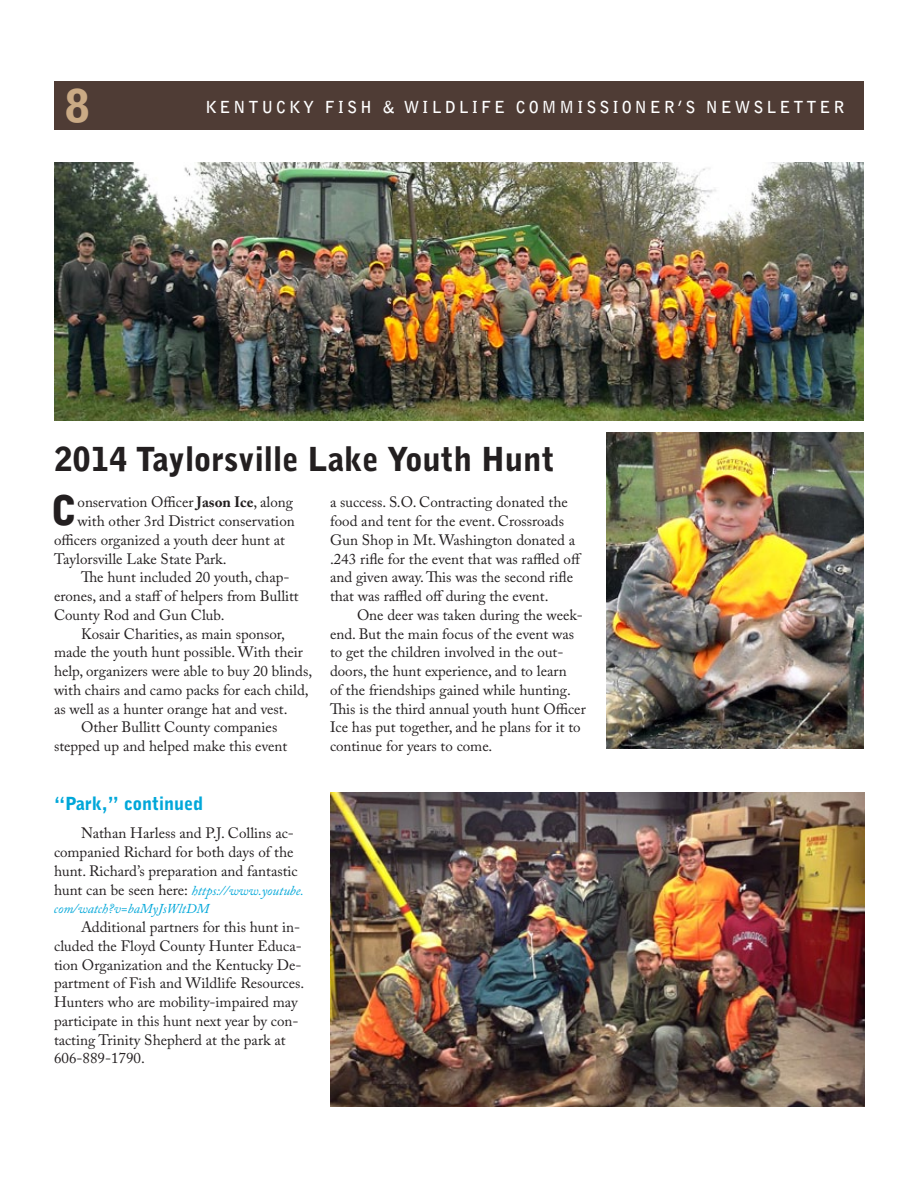
<style>
.page{position:relative;width:918px;height:1188px;background:#fff}
.page>*{position:absolute;margin:0;border:0;box-sizing:border-box;transform-origin:0 0}
.t1{font:900 45px "Bell Gothic Std";color:#caaa85}
.t2{font:900 40.65px "Bell Gothic BT";color:#231f20}
.t3{font:900 33px "Bell Gothic BT";color:#231f20}
.t4{font:900 18px "Bell Gothic BT";color:#00a7d9}
.t5{font:700 16.5px "Bell Gothic Std";letter-spacing:.18em;color:#fff}
.t6{font:15px/18.8px "Adobe Caslon Pro";color:#231f20}
.t7{font:italic 13.5px/18.8px "Adobe Caslon Pro";color:#00a7d9}
.s1{font-weight:700}
.s2{font-style:normal;font-size:15px;color:#231f20}
</style>
<div class="page">
<div style="left:54px;top:81px;width:810px;height:48px;background:#4f3c35"></div>
<img style="left:330px;top:793px;width:534px;height:314px">
<img style="left:54px;top:162px;width:810px;height:258px">
<img style="left:606px;top:432px;width:258px;height:317px">
<h1 class="t1" style="left:65px;top:80px;width:27px">8</h1>
<p class="t5" style="left:206px;top:97px;width:640px">KENTUCKY FISH &amp; WILDLIFE COMMISSIONER’S NEWSLETTER</p>
<h3 class="t3" style="left:54px;top:438px;width:502px">2014 Taylorsville Lake Youth Hunt</h3>
<h2 class="t2" style="left:51px;top:484px;width:29px">C</h2>
<p class="t6" style="left:78px;top:493px;width:217px">onservation Officer <span class="s1">Jason Ice</span>, along</p>
<p class="t6" style="left:330px;top:493px;width:253px">a success. S.O. Contracting donated the food and tent for the event. Crossroads Gun Shop in Mt. Washington donated a .243 rifle for the event that was raffled off and given away. This was the second rifle that was raffled off during the event.</p>
<p class="t6" style="left:330px;top:605px;width:257px;text-indent:27px">One deer was taken during the week&shy;end. But the main focus of the event was to get the children involved in the out&shy;doors, the hunt experience, and to learn<br>of the friendships gained while hunting.<br>This is the third annual youth hunt Officer Ice has put together, and he plans for it to continue for years to come.</p>
<p class="t6" style="left:78px;top:511px;width:219px">with other 3rd District conservation</p>
<p class="t6" style="left:54px;top:530px;width:232px">officers organized a youth deer hunt at</p>
<p class="t6" style="left:54px;top:549px;width:174px">Taylorsville Lake State Park.</p>
<p class="t6" style="left:81px;top:568px;width:210px">The hunt included 20 youth, chap-</p>
<p class="t6" style="left:54px;top:586px;width:246px">erones, and a staff of helpers from Bullitt</p>
<p class="t6" style="left:54px;top:605px;width:172px">County Rod and Gun Club.</p>
<p class="t6" style="left:81px;top:624px;width:205px">Kosair Charities, as main sponsor,</p>
<p class="t6" style="left:54px;top:643px;width:250px">made the youth hunt possible. With their</p>
<p class="t6" style="left:54px;top:661px;width:260px">help, organizers were able to buy 20 blinds,</p>
<p class="t6" style="left:54px;top:680px;width:256px">with chairs and camo packs for each child,</p>
<p class="t6" style="left:54px;top:699px;width:235px">as well as a hunter orange hat and vest.</p>
<p class="t6" style="left:81px;top:718px;width:198px">Other Bullitt County companies</p>
<p class="t6" style="left:54px;top:736px;width:235px">stepped up and helped make this event</p>
<p class="t4" style="left:54px;top:792px;width:151px">“Park,” continued</p>
<p class="t6" style="left:54px;top:824px;width:245px;text-indent:27px">Nathan Harless and P.J. Collins ac&shy;companied Richard for both days of the hunt. Richard’s preparation and fantastic</p>
<p class="t7" style="left:54px;top:881px;width:251px"><span class="s2">hunt can be seen here:</span> https://www.youtube. com/watch?v=baMyJsWltDM</p>
<p class="t6" style="left:54px;top:918px;width:252px;text-indent:27px">Additional partners for this hunt in&shy;cluded the Floyd County Hunter Educa&shy;tion Organization and the Kentucky De&shy;partment of Fish and Wildlife Resources.<br>Hunters who are mobility-impaired may participate in this hunt next year by con&shy;tacting Trinity Shepherd at the park at 606-889-1790.</p>
</div>
